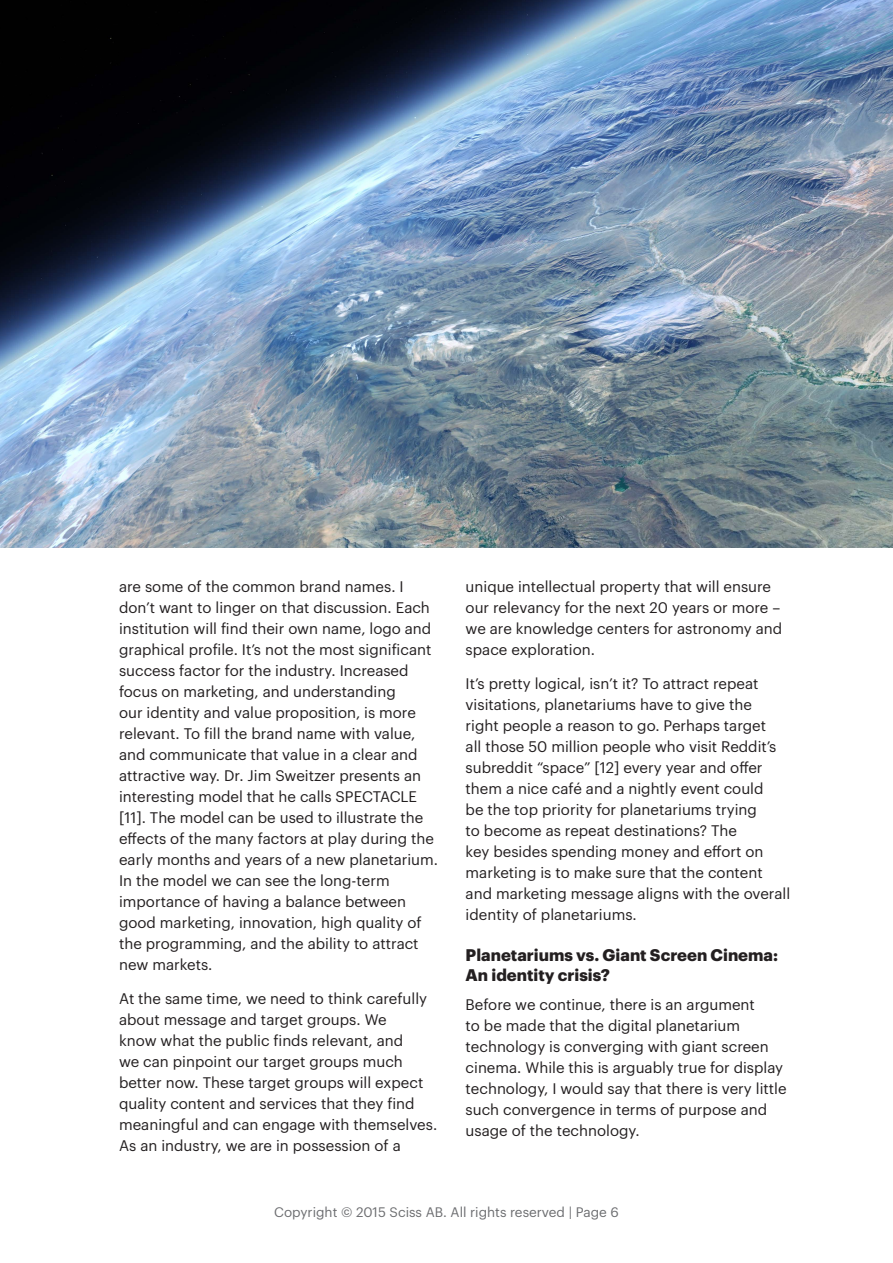
<style>
.page{position:relative;width:893px;height:1263px;background:#fff}
.page>*{position:absolute;margin:0;border:0;box-sizing:border-box;transform-origin:0 0}
.Rubrik_1{font:700 16.5px/19.8px "Graphik";color:#231f20}
.Stycke_1{font:15px/21px "Graphik";color:#231f20}
.Stycke_2{font:15px/21px "Graphik";color:#231f20}
.t1{font:13.5px "Graphik";color:#6c6d70}
</style>
<div class="page">
<img style="left:0;top:0;width:893px;height:547px">
<p class="Stycke_1" style="left:119px;top:575px;width:321px">are some of the common brand names. I don’t want to linger on that discussion. Each institution will find their own name, logo and graphical profile. It’s not the most significant success factor for the industry. Increased focus on marketing, and understanding<br>our identity and value proposition, is more relevant. To fill the brand name with value, and communicate that value in a clear and attractive way. Dr. Jim Sweitzer presents an interesting model that he calls SPECTACLE [11]. The model can be used to illustrate the effects of the many factors at play during the early months and years of a new planetarium.<br>In the model we can see the long-term importance of having a balance between good marketing, innovation, high quality of the programming, and the ability to attract new markets.</p>
<p class="Stycke_2" style="left:119px;top:987px;width:320px">At the same time, we need to think carefully about message and target groups. We<br>know what the public finds relevant, and<br>we can pinpoint our target groups much better now. These target groups will expect quality content and services that they find meaningful and can engage with themselves.<br>As an industry, we are in possession of a</p>
<p class="Stycke_2" style="left:466px;top:575px;width:318px">unique intellectual property that will ensure our relevancy for the next 20 years or more – we are knowledge centers for astronomy and space exploration.</p>
<p class="Stycke_2" style="left:466px;top:672px;width:326px">It’s pretty logical, isn’t it? To attract repeat visitations, planetariums have to give the<br>right people a reason to go. Perhaps target<br>all those 50 million people who visit Reddit’s subreddit “space” [12] every year and offer them a nice café and a nightly event could<br>be the top priority for planetariums trying<br>to become as repeat destinations? The<br>key besides spending money and effort on marketing is to make sure that the content and marketing message aligns with the overall identity of planetariums.</p>
<p class="Rubrik_1" style="left:466px;top:943px;width:314px">Planetariums vs. Giant Screen Cinema:<br>An identity crisis?</p>
<p class="Stycke_1" style="left:466px;top:993px;width:322px">Before we continue, there is an argument<br>to be made that the digital planetarium technology is converging with giant screen cinema. While this is arguably true for display technology, I would say that there is very little such convergence in terms of purpose and usage of the technology.</p>
<p class="t1" style="left:274px;top:1202px;width:346px">Copyright © 2015 Sciss AB. All rights reserved | Page 6</p>
</div>
